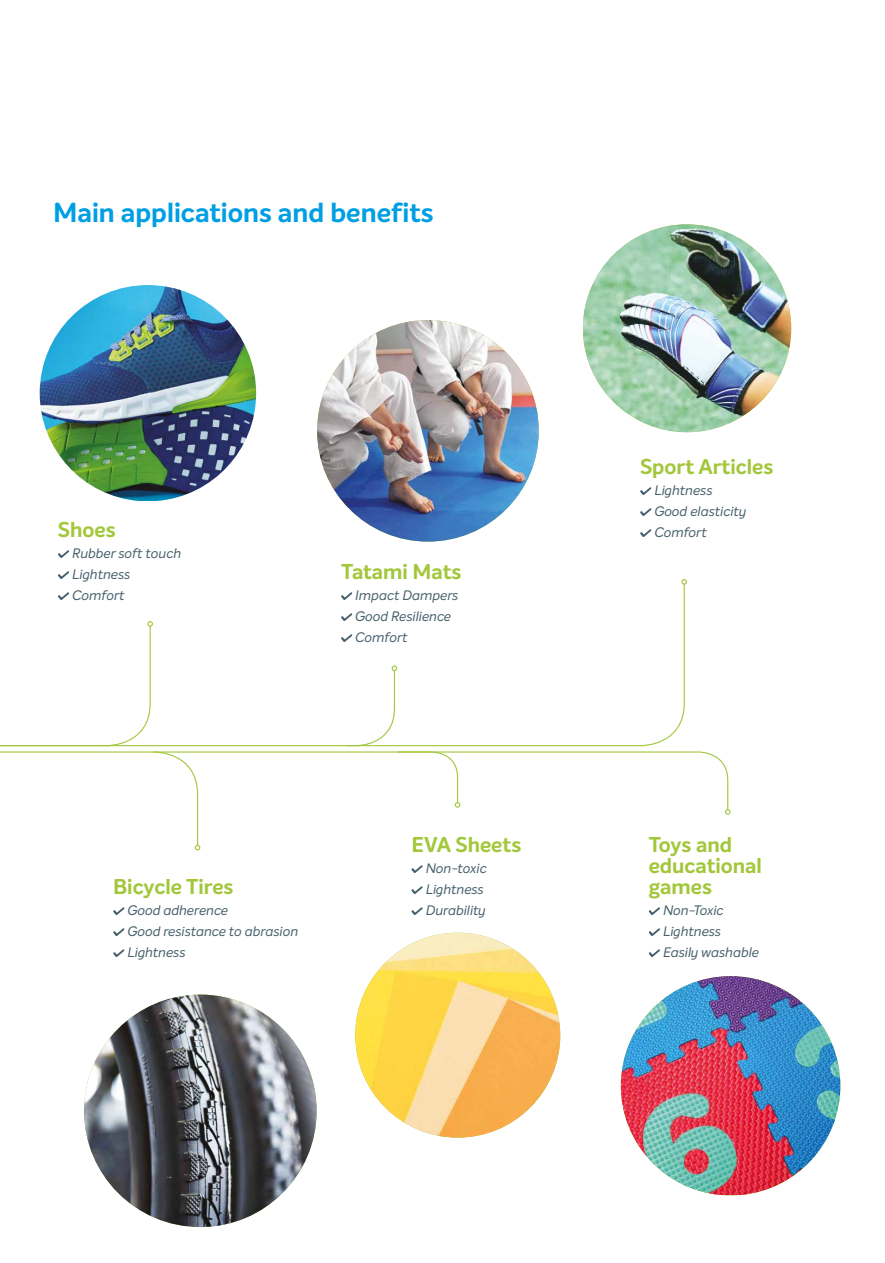
<style>
.page{position:relative;width:885px;height:1263px;background:#fff}
.page>*{position:absolute;margin:0;border:0;box-sizing:border-box;transform-origin:0 0}
.t1{font:700 27px "Intelo";color:#009fe3}
.t2{font:700 21px/21px "Intelo";color:#a2c73a}
.t3{font:italic 13.5px/21px "Intelo";color:#46606c}
</style>
<div class="page">
<img style="left:40px;top:285px;width:216px;height:216px;border-radius:106px">
<img style="left:317px;top:320px;width:221px;height:222px;border-radius:111px">
<img style="left:583px;top:224px;width:208px;height:208px;border-radius:104px">
<svg style="left:58px;top:550px;width:11px;height:8px"></svg>
<svg style="left:58px;top:571px;width:11px;height:8px"></svg>
<svg style="left:58px;top:592px;width:11px;height:8px"></svg>
<svg style="left:341px;top:595px;width:4px;height:5px"></svg>
<svg style="left:341px;top:616px;width:4px;height:5px"></svg>
<svg style="left:341px;top:637px;width:4px;height:5px"></svg>
<svg style="left:640px;top:487px;width:12px;height:8px"></svg>
<svg style="left:640px;top:508px;width:12px;height:8px"></svg>
<svg style="left:640px;top:529px;width:12px;height:8px"></svg>
<svg style="left:648px;top:907px;width:12px;height:8px"></svg>
<svg style="left:648px;top:928px;width:12px;height:8px"></svg>
<svg style="left:648px;top:949px;width:12px;height:8px"></svg>
<svg style="left:345px;top:585px;width:340px;height:80px"></svg>
<svg style="left:681px;top:579px;width:6px;height:6px"></svg>
<img style="left:84px;top:994px;width:232px;height:233px;border-radius:116px">
<img style="left:355px;top:933px;width:205px;height:204px;border-radius:102px">
<svg style="left:411px;top:865px;width:12px;height:8px"></svg>
<svg style="left:411px;top:886px;width:12px;height:8px"></svg>
<svg style="left:411px;top:907px;width:12px;height:8px"></svg>
<svg style="left:147px;top:621px;width:6px;height:6px"></svg>
<svg style="left:0;top:665px;width:730px;height:150px"></svg>
<svg style="left:0;top:751px;width:199px;height:477px"></svg>
<svg style="left:195px;top:845px;width:5px;height:5px"></svg>
<img style="left:620px;top:976px;width:220px;height:219px">
<h1 class="t1" style="left:53px;top:195px;width:382px">Main applications and benefits</h1>
<h2 class="t2" style="left:58px;top:520px;width:59px">Shoes</h2>
<p class="t3" style="left:72px;top:543px;width:111px">Rubber soft touch<br>Lightness<br>Comfort</p>
<h2 class="t2" style="left:341px;top:562px;width:122px">Tatami Mats</h2>
<p class="t3" style="left:355px;top:585px;width:104px">Impact Dampers<br>Good Resilience<br>Comfort</p>
<h2 class="t2" style="left:113px;top:877px;width:122px">Bicycle Tires</h2>
<p class="t3" style="left:127px;top:900px;width:172px">Good adherence<br>Good resistance to abrasion<br>Lightness</p>
<h2 class="t2" style="left:411px;top:835px;width:111px">EVA Sheets</h2>
<p class="t3" style="left:425px;top:858px;width:63px">Non-toxic<br>Lightness<br>Durability</p>
<h2 class="t2" style="left:640px;top:457px;width:135px">Sport Articles</h2>
<p class="t3" style="left:654px;top:480px;width:93px">Lightness<br>Good elasticity<br>Comfort</p>
<h2 class="t2" style="left:648px;top:835px;width:115px">Toys and educational games</h2>
<p class="t3" style="left:663px;top:900px;width:98px">Non-Toxic<br>Lightness<br>Easily washable</p>
</div>
